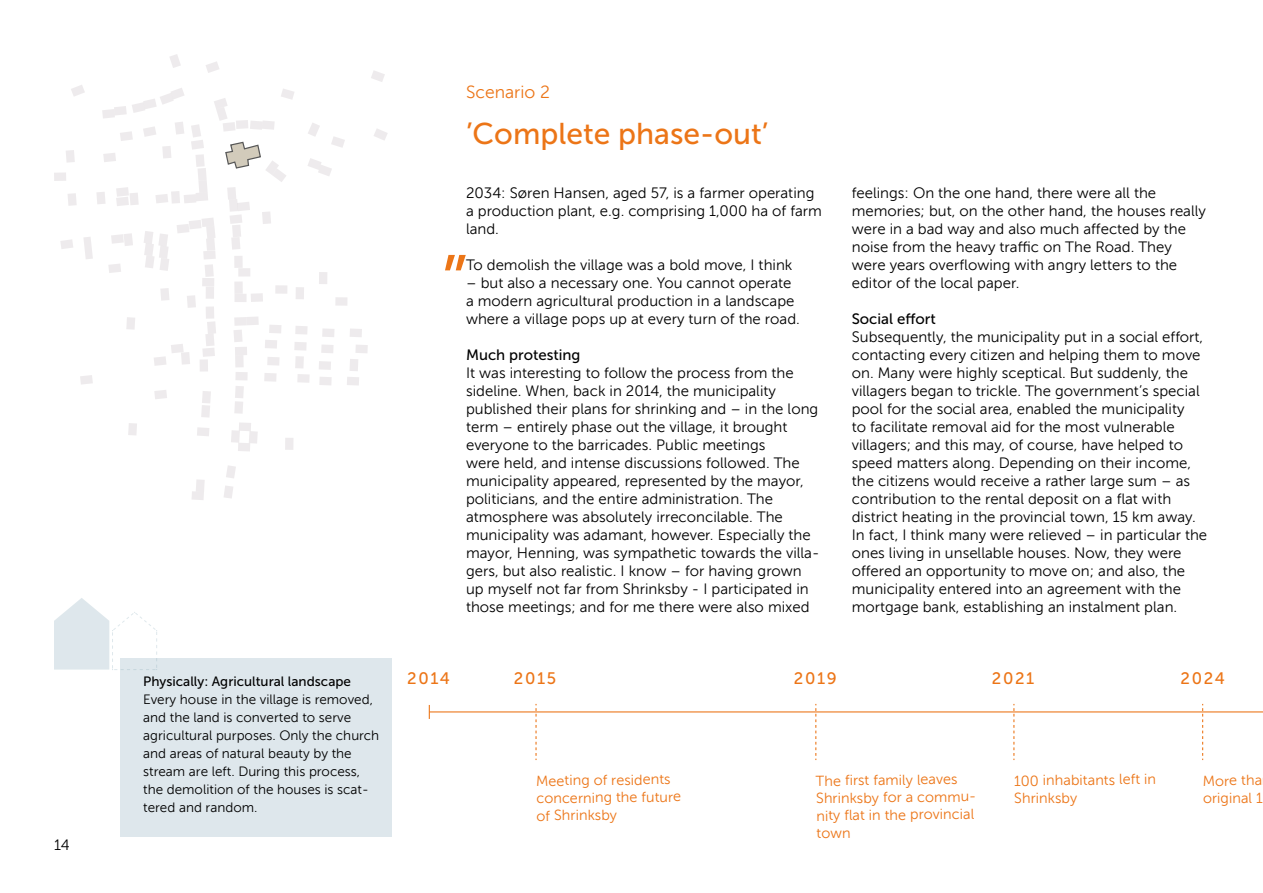
<style>
.page{position:relative;width:1263px;height:893px;background:#fff}
.page>*{position:absolute;margin:0;border:0;box-sizing:border-box;transform-origin:0 0}
.t1{font:90px "Museo Sans 300";color:#ec7517}
.t2{font:30px "Museo Sans 500";color:#ec7517}
.t3{font:17.55px "Museo Sans 300";color:#ec7517}
.t4{font:16.65px "Museo Sans 500";letter-spacing:.1em;color:#ec7517}
.t5{font:15px/18px "Museo Sans 300";color:#000}
.t6{font:15px "Museo Sans 500";color:#000}
.t7{font:14.55px/17.2px "Museo Sans 300";color:#ec7517}
.t8{font:13.5px/18px "Museo Sans 300";color:#000}
.t9{font:13.5px "Museo Sans 500";color:#000}
</style>
<div class="page">
<svg style="left:54px;top:598px;width:103px;height:72px"></svg>
<div style="left:234px;top:281px;width:9px;height:13px;background:#eeebed"></div>
<div style="left:206px;top:287px;width:8px;height:12px;background:#eeebed"></div>
<div style="left:234px;top:294px;width:13px;height:8px;background:#eeebed"></div>
<svg style="left:226px;top:465px;width:10px;height:13px"></svg>
<svg style="left:160px;top:288px;width:9px;height:13px"></svg>
<svg style="left:187px;top:295px;width:9px;height:13px"></svg>
<div style="left:200px;top:359px;width:8px;height:13px;background:#eeebed"></div>
<div style="left:206px;top:306px;width:8px;height:13px;background:#eeebed"></div>
<svg style="left:308px;top:123px;width:12px;height:13px"></svg>
<div style="left:235px;top:355px;width:9px;height:12px;background:#eeebed"></div>
<svg style="left:66px;top:150px;width:9px;height:13px"></svg>
<div style="left:54px;top:172px;width:12px;height:9px;background:#eeebed"></div>
<svg style="left:68px;top:193px;width:9px;height:13px"></svg>
<svg style="left:281px;top:89px;width:13px;height:11px"></svg>
<svg style="left:331px;top:137px;width:14px;height:10px"></svg>
<svg style="left:374px;top:129px;width:14px;height:11px"></svg>
<svg style="left:371px;top:71px;width:14px;height:11px"></svg>
<div style="left:335px;top:297px;width:12px;height:9px;background:#eeebed"></div>
<div style="left:275px;top:285px;width:12px;height:9px;background:#eeebed"></div>
<svg style="left:251px;top:293px;width:12px;height:9px"></svg>
<div style="left:235px;top:372px;width:13px;height:8px;background:#eeebed"></div>
<svg style="left:202px;top:321px;width:14px;height:36px"></svg>
<svg style="left:154px;top:344px;width:36px;height:22px"></svg>
<svg style="left:154px;top:390px;width:13px;height:9px"></svg>
<svg style="left:80px;top:375px;width:13px;height:10px"></svg>
<svg style="left:214px;top:98px;width:61px;height:33px"></svg>
<svg style="left:206px;top:61px;width:13px;height:12px"></svg>
<svg style="left:71px;top:85px;width:14px;height:11px"></svg>
<div style="left:238px;top:268px;width:12px;height:9px;background:#eeebed"></div>
<svg style="left:234px;top:317px;width:25px;height:25px"></svg>
<svg style="left:269px;top:325px;width:12px;height:8px"></svg>
<svg style="left:265px;top:340px;width:12px;height:9px"></svg>
<svg style="left:267px;top:357px;width:13px;height:9px"></svg>
<svg style="left:264px;top:373px;width:13px;height:9px"></svg>
<svg style="left:231px;top:423px;width:27px;height:28px"></svg>
<div style="left:235px;top:347px;width:12px;height:8px;background:#eeebed"></div>
<svg style="left:111px;top:233px;width:22px;height:13px"></svg>
<div style="left:202px;top:278px;width:12px;height:8px;background:#eeebed"></div>
<svg style="left:144px;top:231px;width:25px;height:40px"></svg>
<svg style="left:295px;top:326px;width:13px;height:8px"></svg>
<svg style="left:294px;top:342px;width:13px;height:26px"></svg>
<svg style="left:297px;top:374px;width:13px;height:9px"></svg>
<svg style="left:322px;top:328px;width:12px;height:9px"></svg>
<svg style="left:321px;top:345px;width:13px;height:8px"></svg>
<svg style="left:319px;top:361px;width:12px;height:9px"></svg>
<svg style="left:319px;top:377px;width:13px;height:8px"></svg>
<svg style="left:350px;top:329px;width:12px;height:8px"></svg>
<svg style="left:356px;top:345px;width:12px;height:8px"></svg>
<svg style="left:350px;top:359px;width:8px;height:12px"></svg>
<svg style="left:347px;top:377px;width:12px;height:8px"></svg>
<svg style="left:192px;top:479px;width:13px;height:21px"></svg>
<svg style="left:201px;top:391px;width:10px;height:27px"></svg>
<svg style="left:84px;top:237px;width:9px;height:22px"></svg>
<svg style="left:60px;top:239px;width:13px;height:10px"></svg>
<div style="left:319px;top:272px;width:8px;height:12px;background:#eeebed"></div>
<svg style="left:197px;top:427px;width:12px;height:9px"></svg>
<svg style="left:224px;top:486px;width:9px;height:12px"></svg>
<svg style="left:177px;top:218px;width:39px;height:59px"></svg>
<div style="left:296px;top:287px;width:8px;height:12px;background:#eeebed"></div>
<div style="left:285px;top:438px;width:8px;height:12px;background:#eeebed"></div>
<svg style="left:96px;top:88px;width:112px;height:118px"></svg>
<svg style="left:170px;top:54px;width:11px;height:14px"></svg>
<svg style="left:234px;top:386px;width:10px;height:28px"></svg>
<svg style="left:108px;top:264px;width:13px;height:9px"></svg>
<svg style="left:225px;top:142px;width:61px;height:108px"></svg>
<div style="left:234px;top:256px;width:9px;height:12px;background:#eeebed"></div>
<svg style="left:308px;top:158px;width:24px;height:18px"></svg>
<svg style="left:128px;top:423px;width:9px;height:12px"></svg>
<svg style="left:126px;top:317px;width:9px;height:13px"></svg>
<hr style="left:429px;top:711px;width:834px;height:1px;background:#ec7517">
<svg style="left:429px;top:705px;width:1px;height:14px"></svg>
<svg style="left:535px;top:704px;width:2px;height:56px"></svg>
<svg style="left:815px;top:704px;width:1px;height:56px"></svg>
<svg style="left:1013px;top:704px;width:1px;height:56px"></svg>
<svg style="left:1202px;top:704px;width:1px;height:56px"></svg>
<div style="left:120px;top:658px;width:271px;height:178px;background:#dee7ec"></div>
<p class="t5" style="left:54px;top:836px;width:17px">14</p>
<p class="t9" style="left:143px;top:674px;width:209px">Physically: Agricultural landscape</p>
<p class="t8" style="left:143px;top:691px;width:238px">Every house in the village is removed, and the land is converted to serve agricultural purposes. Only the church and areas of natural beauty by the stream are left. During this process, the demolition of the houses is scat&shy;tered and random.</p>
<p class="t3" style="left:466px;top:83px;width:85px">Scenario 2</p>
<h2 class="t2" style="left:466px;top:117px;width:304px">’Complete phase-out’</h2>
<p class="t5" style="left:466px;top:184px;width:357px">2034: Søren Hansen, aged 57, is a farmer operating a production plant, e.g. comprising 1,000 ha of farm land.</p>
<p class="t5" style="left:466px;top:256px;width:328px">To demolish the village was a bold move, I think</p>
<p class="t5" style="left:466px;top:274px;width:335px">– but also a necessary one. You cannot operate a modern agricultural production in a landscape where a village pops up at every turn of the road.</p>
<p class="t6" style="left:466px;top:347px;width:116px">Much protesting</p>
<p class="t5" style="left:466px;top:364px;width:355px">It was interesting to follow the process from the sideline. When, back in 2014, the municipality published their plans for shrinking and – in the long term – entirely phase out the village, it brought everyone to the barricades. Public meetings<br>were held, and intense discussions followed. The municipality appeared, represented by the mayor, politicians, and the entire administration. The atmosphere was absolutely irreconcilable. The municipality was adamant, however. Especially the mayor, Henning, was sympathetic towards the villa&shy;gers, but also realistic. I know – for having grown up myself not far from Shrinksby - I participated in those meetings; and for me there were also mixed</p>
<h1 class="t1" style="left:440px;top:240px;width:31px">”</h1>
<p class="t5" style="left:852px;top:184px;width:356px">feelings: On the one hand, there were all the memories; but, on the other hand, the houses really were in a bad way and also much affected by the noise from the heavy traffic on The Road. They were years overflowing with angry letters to the editor of the local paper.</p>
<p class="t6" style="left:852px;top:311px;width:85px">Social effort</p>
<p class="t5" style="left:852px;top:328px;width:357px">Subsequently, the municipality put in a social effort, contacting every citizen and helping them to move on. Many were highly sceptical. But suddenly, the villagers began to trickle. The government’s special pool for the social area, enabled the municipality<br>to facilitate removal aid for the most vulnerable villagers; and this may, of course, have helped to speed matters along. Depending on their income, the citizens would receive a rather large sum – as contribution to the rental deposit on a flat with district heating in the provincial town, 15 km away.<br>In fact, I think many were relieved – in particular the ones living in unsellable houses. Now, they were offered an opportunity to move on; and also, the municipality entered into an agreement with the mortgage bank, establishing an instalment plan.</p>
<p class="t4" style="left:407px;top:669px;width:44px">2014</p>
<p class="t4" style="left:514px;top:669px;width:44px">2015</p>
<p class="t4" style="left:794px;top:669px;width:44px">2019</p>
<p class="t4" style="left:992px;top:669px;width:44px">2021</p>
<p class="t4" style="left:1180px;top:669px;width:46px">2024</p>
<p class="t7" style="left:536px;top:772px;width:146px;rotate:-1deg">Meeting of residents concerning the future of Shrinksby</p>
<p class="t7" style="left:815px;top:773px;width:162px;rotate:-1deg">The first family leaves<br>Shrinksby for a commu&shy;nity flat in the provincial town</p>
<p class="t7" style="left:1014px;top:773px;width:144px;rotate:-1deg">100 inhabitants left in<br>Shrinksby</p>
<p class="t7" style="left:1202px;top:772px;width:61px;rotate:-1deg">More tha original 1</p>
</div>
